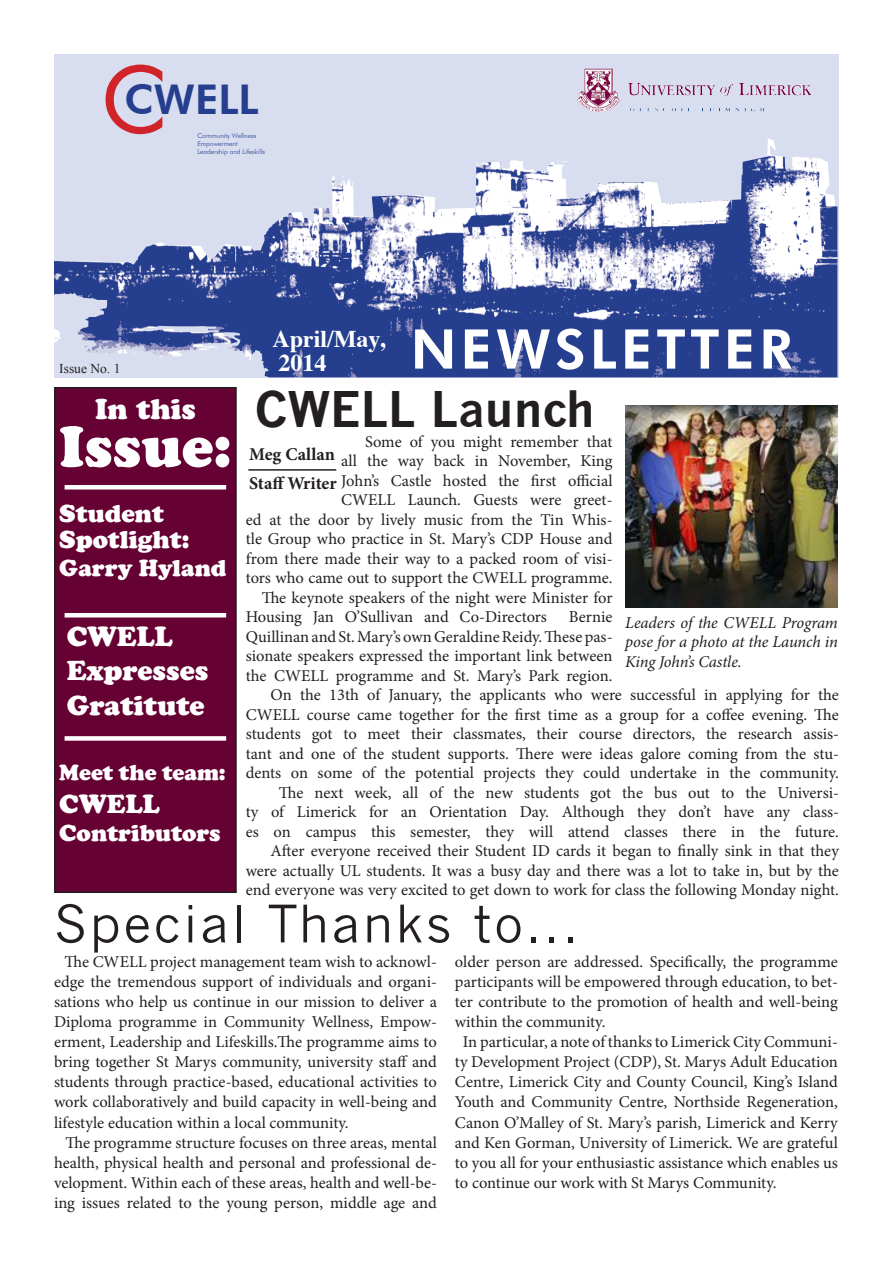
<style>
.page{position:relative;width:893px;height:1263px;background:#fff}
.page>*{position:absolute;margin:0;border:0;box-sizing:border-box;transform-origin:0 0}
.t1{font:92.7px "Futura BT";color:#d1232a}
.t2{font:57px "Cooper Black Std";color:#fff}
.t3{font:800 54.75px "Futura BT";letter-spacing:.075em;color:#fff}
.t4{font:51px "News Gothic";letter-spacing:.05em;color:#231f20}
.t5{font:700 48px "News Gothic";color:#231f20}
.t6{font:800 40.95px "Futura BT";color:#253f8e}
.t7{font:900 28.5px/34.2px "Cooper";color:#fff}
.t8{font:28.5px "Cooper Black Std";color:#fff}
.t9{font:900 27px "Cooper";color:#fff}
.t10{font:900 25.5px/25.5px "Cooper";color:#fff}
.t11{font:900 24px "Cooper";color:#fff}
.t12{font:700 24px "Times";color:#fff}
.t13{font:900 22.5px "Cooper";color:#fff}
.t14{font:700 18px "Minion Pro";letter-spacing:-.005em;color:#231f20}
.t15{font:16.5px/20.1px "Minion Pro";color:#231f20;text-align:justify}
.t16{font:italic 16.5px/19.8px "Minion Pro";letter-spacing:-.01em;color:#231f20;text-align:justify}
.t17{font:13.5px "Times New Roman";color:#231f20}
.t18{font:300 6.75px/7.8px "Futura BT";color:#253f8e}
</style>
<div class="page">
<div style="left:55px;top:388px;width:181px;height:504px;background:#650133"></div>
<div style="left:54px;top:387px;width:183px;height:506px;border:2px solid #231f20"></div>
<svg style="left:54px;top:54px;width:785px;height:323px;background:#95a1c9"></svg>
<img style="left:264px;top:138px;width:504px;height:102px">
<img style="left:578px;top:69px;width:42px;height:43px">
<hr style="left:248px;top:469px;width:88px;height:2px;background:#231f20">
<hr style="left:65px;top:613px;width:161px;height:4px;background:#fff">
<div style="left:65px;top:736px;width:161px;height:5px;background:#fff"></div>
<img style="left:625px;top:405px;width:213px;height:203px">
<hr style="left:65px;top:485px;width:161px;height:4px;background:#fff">
<p class="t1" style="left:101px;top:43px;width:69px">C</p>
<p class="t6" style="left:124px;top:75px;width:136px">CWELL</p>
<p class="t18" style="left:197px;top:132px;width:69px">Community Wellness<br>Empowerment<br>Leadership and Lifeskills</p>
<p class="t17" style="left:59px;top:359px;width:63px">Issue No. 1</p>
<p class="t12" style="left:272px;top:315px;width:114px">April/May,</p>
<p class="t12" style="left:278px;top:339px;width:49px">2014</p>
<p class="t3" style="left:411px;top:316px;width:383px">NEWSLETTER</p>
<p class="t8" style="left:95px;top:391px;width:102px">In this</p>
<p class="t2" style="left:59px;top:412px;width:174px">Issue:</p>
<p class="t10" style="left:59px;top:501px;width:132px">Student<br>Spotlight:</p>
<p class="t11" style="left:59px;top:554px;width:169px">Garry Hyland</p>
<p class="t7" style="left:67px;top:620px;width:143px">CWELL<br>Expresses<br>Gratitute</p>
<p class="t13" style="left:59px;top:760px;width:168px">Meet the team:</p>
<p class="t9" style="left:59px;top:788px;width:102px">CWELL</p>
<p class="t11" style="left:59px;top:819px;width:163px">Contributors</p>
<p class="t5" style="left:255px;top:380px;width:341px">CWELL Launch</p>
<p class="t15" style="left:246px;top:432px;width:368px;line-height:19.5px;text-align:right">Some of you might remember that<br>all the way back in November, King<br>John’s Castle hosted the first official<br>CWELL Launch. Guests were greet-<br>ed at the door by lively music from the Tin Whis&shy;tle Group who practice in St. Mary’s CDP House and from there made their way to a packed room of visi&shy;tors who came out to support the CWELL programme.</p>
<p class="t15" style="left:246px;top:588px;width:368px;line-height:19.5px;text-indent:16px">The keynote speakers of the night were Minister for<br>Housing Jan O’Sullivan and Co-Directors</p>
<p class="t14" style="left:249px;top:441px;width:87px">Meg Callan</p>
<p class="t14" style="left:249px;top:471px;width:89px">Staff Writer</p>
<p class="t15" style="left:246px;top:607px;width:368px;line-height:19.5px;text-indent:323px">Bernie Quillinan and St. Mary’s own Geraldine Reidy. These pas&shy;sionate speakers expressed the important link between the CWELL programme and St. Mary’s Park region.</p>
<p class="t15" style="left:246px;top:685px;width:595px;line-height:19.5px;text-indent:25px">On the 13th of January, the applicants who were successful in applying for the CWELL course came together for the first time as a group for a coffee evening. The students got to meet their classmates, their course directors, the research assis&shy;tant and one of the student supports. There were ideas galore coming from the stu&shy;dents on some of the potential projects they could undertake in the community.</p>
<p class="t15" style="left:246px;top:783px;width:595px;line-height:19.5px;text-indent:33px">The next week, all of the new students got the bus out to the Universi&shy;ty of Limerick for an Orientation Day. Although they don’t have any class&shy;es on campus this semester, they will attend classes there in the future.</p>
<p class="t15" style="left:246px;top:841px;width:595px;line-height:19.5px;text-indent:25px">After everyone received their Student ID cards it began to finally sink in that they were actually UL students. It was a busy day and there was a lot to take in, but by the end everyone was very excited to get down to work for class the following Monday night.</p>
<p class="t16" style="left:625px;top:612px;width:214px">Leaders of the CWELL Program pose for a photo at the Launch in King John’s Castle.</p>
<p class="t4" style="left:54px;top:894px;width:526px">Special Thanks to...</p>
<p class="t15" style="left:54px;top:951px;width:384px;text-indent:11px">The CWELL project management team wish to acknowl&shy;edge the tremendous support of individuals and organi&shy;sations who help us continue in our mission to deliver a Diploma programme in Community Wellness, Empow&shy;erment, Leadership and Lifeskills.The programme aims to bring together St Marys community, university staff and students through practice-based, educational activities to work collaboratively and build capacity in well-being and lifestyle education within a local community.</p>
<p class="t15" style="left:54px;top:1132px;width:384px;text-indent:11px">The programme structure focuses on three areas, mental health, physical health and personal and professional de&shy;velopment. Within each of these areas, health and well-be&shy;ing issues related to the young person, middle age and</p>
<p class="t15" style="left:455px;top:951px;width:384px">older person are addressed. Specifically, the programme participants will be empowered through education, to bet&shy;ter contribute to the promotion of health and well-being within the community.</p>
<p class="t15" style="left:455px;top:1032px;width:384px;text-indent:8px">In particular, a note of thanks to Limerick City Communi&shy;ty Development Project (CDP), St. Marys Adult Education Centre, Limerick City and County Council, King’s Island Youth and Community Centre, Northside Regeneration, Canon O’Malley of St. Mary’s parish, Limerick and Kerry and Ken Gorman, University of Limerick. We are grateful to you all for your enthusiastic assistance which enables us to continue our work with St Marys Community.</p>
</div>
